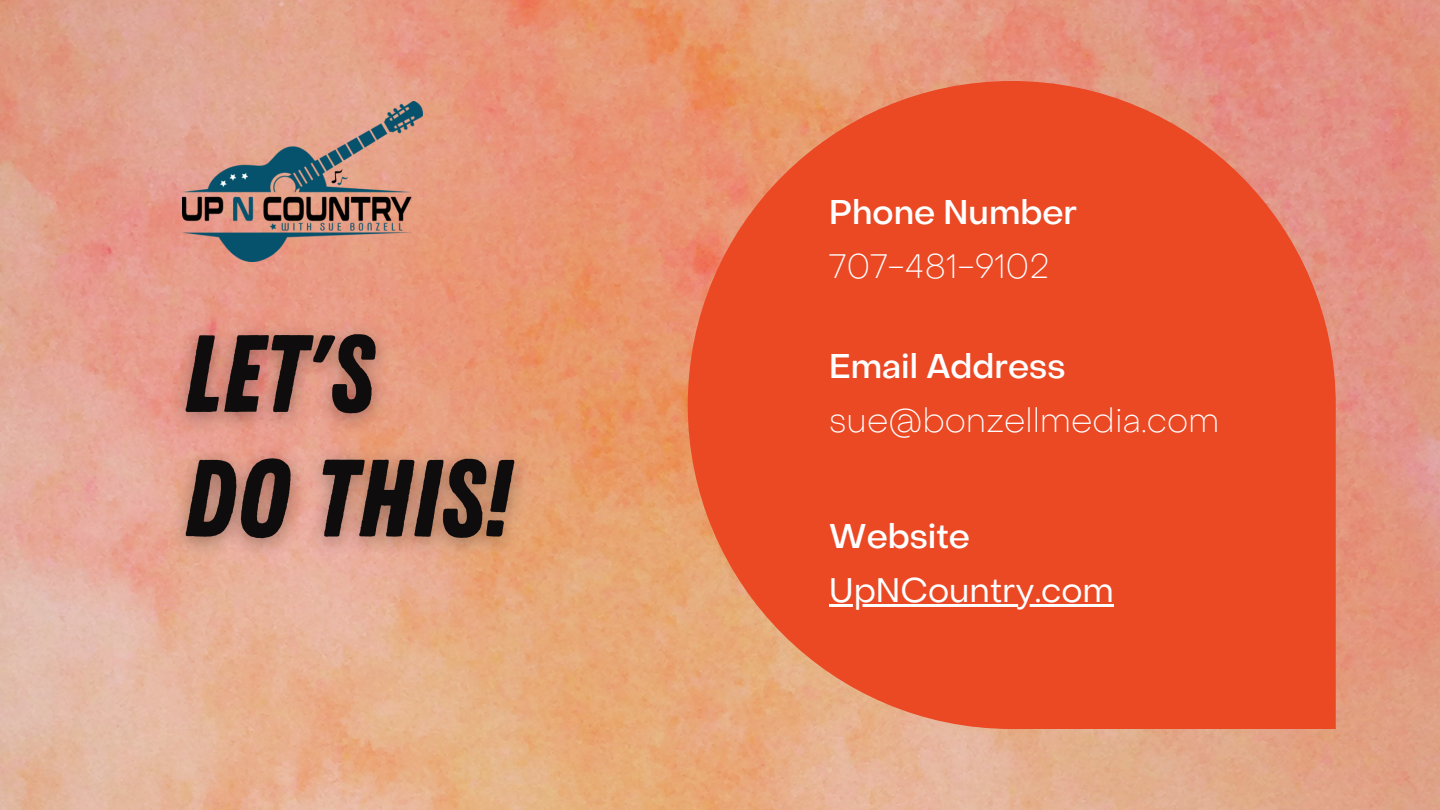
<style>
.page{position:relative;width:1440px;height:810px;background:#fff}
.page>*{position:absolute;margin:0;border:0;box-sizing:border-box;transform-origin:0 0}
.t1{font:100 33.9px "Object Sans";color:#fff}
.t2{font:500 33.9px "Object Sans";color:#fff}
.t3{font:33.9px "Object Sans";color:#fff}
</style>
<div class="page">
<img style="left:0;top:0;width:1440px;height:810px">
<svg style="left:688px;top:81px;width:648px;height:648px;background:#ea5531"></svg>
<hr style="left:829px;top:604px;width:285px;height:3px;background:#fff">
<img style="left:156px;top:288px;width:385px;height:311px">
<img style="left:183px;top:101px;width:239px;height:160px">
<p class="t2" style="left:829px;top:199px;width:249px">Phone Number</p>
<p class="t1" style="left:829px;top:254px;width:222px">707-481-9102</p>
<p class="t2" style="left:829px;top:353px;width:238px">Email Address</p>
<p class="t1" style="left:829px;top:407px;width:392px">sue@bonzellmedia.com</p>
<p class="t2" style="left:829px;top:523px;width:142px">Website</p>
<p class="t3" style="left:829px;top:578px;width:286px">UpNCountry.com</p>
</div>
